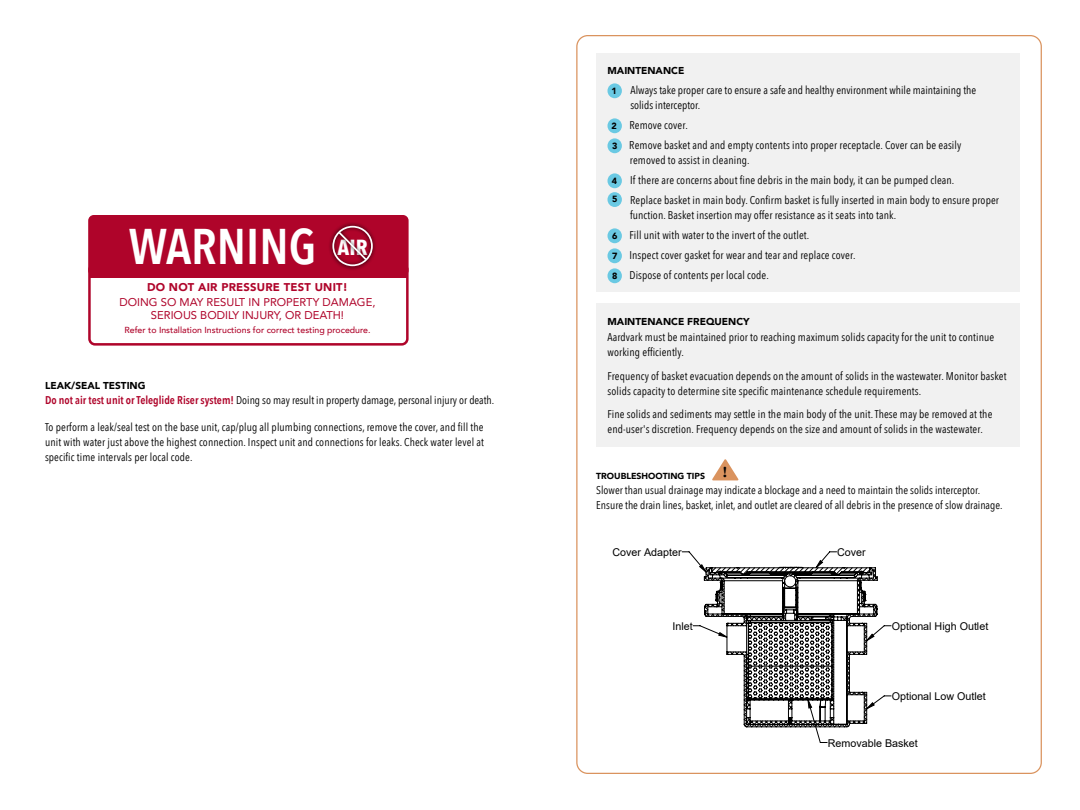
<style>
.page{position:relative;width:1080px;height:810px;background:#fff}
.page>*{position:absolute;margin:0;border:0;box-sizing:border-box;transform-origin:0 0}
.t1{font:600 50px "Avenir Next Condensed";color:#fff}
.t2{font:700 21.75px "Avenir Next Condensed";color:#fff}
.t3{font:700 15.25px "Baskerville";color:#000}
.t4{font:11.25px/15px "Avenir Next Condensed";letter-spacing:.01em;color:#000}
.t5{font:11.25px/13.8px "Avenir";color:#af042a;text-align:center}
.t6{font:900 11.25px "Avenir";letter-spacing:.02em;color:#af042a}
.t7{font:10.75px "Arial";color:#000}
.t8{font:900 10px "Avenir";color:#000}
.t9{font:900 9px "Avenir";color:#000}
.t10{font:500 8.75px "Avenir";color:#af042a}
.t11{font:900 8.75px "Avenir";color:#000}
.t12{font:4.75px "Arial";color:#000}
.s1{font-weight:600;color:#af042a}
</style>
<div class="page">
<div style="left:596px;top:53px;width:423px;height:239px;background:#f1f1f1"></div>
<div style="left:608px;top:83px;width:14px;height:15px;background:#6ac9e3;border-radius:50%"></div>
<div style="left:608px;top:118px;width:14px;height:15px;background:#6ac9e3;border-radius:50%"></div>
<div style="left:608px;top:138px;width:14px;height:15px;background:#6ac9e3;border-radius:50%"></div>
<div style="left:608px;top:173px;width:14px;height:15px;background:#6ac9e3;border-radius:50%"></div>
<div style="left:608px;top:192px;width:14px;height:15px;background:#6ac9e3;border-radius:50%"></div>
<div style="left:608px;top:228px;width:14px;height:15px;background:#6ac9e3;border-radius:50%"></div>
<div style="left:608px;top:248px;width:14px;height:15px;background:#6ac9e3;border-radius:50%"></div>
<div style="left:608px;top:268px;width:14px;height:15px;background:#6ac9e3;border-radius:50%"></div>
<div style="left:596px;top:303px;width:423px;height:143px;background:#f1f1f1"></div>
<svg style="left:712px;top:459px;width:27px;height:21px"></svg>
<div style="left:89px;top:250px;width:319px;height:28px;background:#af042a"></div>
<div style="left:88px;top:215px;width:321px;height:61px;background:#af042a;border-radius:6px"></div>
<div style="left:88px;top:263px;width:321px;height:83px;border:2px solid #af042a;border-radius:6px"></div>
<svg style="left:328px;top:223px;width:49px;height:47px"></svg>
<div style="left:332px;top:226px;width:41px;height:40px;border:2px solid #fff;border-radius:50%"></div>
<svg style="left:337px;top:230px;width:31px;height:32px"></svg>
<svg style="left:605px;top:551px;width:405px;height:222px"></svg>
<svg style="left:699px;top:560px;width:179px;height:167px"></svg>
<h1 class="t1" style="left:129px;top:203px;width:189px">WARNING</h1>
<p class="t6" style="left:147px;top:277px;width:202px">DO NOT AIR PRESSURE TEST UNIT!</p>
<p class="t5" style="left:120px;top:295px;width:257px">DOING SO MAY RESULT IN PROPERTY DAMAGE,<br>SERIOUS BODILY INJURY, OR DEATH!</p>
<p class="t10" style="left:124px;top:323px;width:248px">Refer to Installation Instructions for correct testing procedure.</p>
<h2 class="t2" style="left:337px;top:234px;width:32px">AIR</h2>
<p class="t8" style="left:45px;top:377px;width:102px">LEAK/SEAL TESTING</p>
<p class="t4" style="left:45px;top:392px;width:451px"><span class="s1">Do not air test unit or Teleglide Riser system!</span> Doing so may result in property damage, personal injury or death.</p>
<p class="t4" style="left:45px;top:419px;width:440px;text-align:justify">To perform a leak/seal test on the base unit, cap/plug all plumbing connections, remove the cover, and fill the unit with water just above the highest connection. Inspect unit and connections for leaks. Check water level at specific time intervals per local code.</p>
<p class="t8" style="left:608px;top:62px;width:78px">MAINTENANCE</p>
<p class="t9" style="left:612px;top:83px;width:7px">1</p>
<p class="t4" style="left:630px;top:83px;width:347px">Always take proper care to ensure a safe and healthy environment while maintaining the solids interceptor.</p>
<p class="t9" style="left:612px;top:118px;width:7px">2</p>
<p class="t4" style="left:629px;top:118px;width:60px">Remove cover.</p>
<p class="t9" style="left:612px;top:138px;width:7px">3</p>
<p class="t4" style="left:629px;top:138px;width:334px">Remove basket and and empty contents into proper receptacle. Cover can be easily removed to assist in cleaning.</p>
<p class="t9" style="left:612px;top:173px;width:7px">4</p>
<p class="t4" style="left:630px;top:173px;width:326px">If there are concerns about fine debris in the main body, it can be pumped clean.</p>
<p class="t9" style="left:612px;top:192px;width:7px">5</p>
<p class="t4" style="left:630px;top:193px;width:370px">Replace basket in main body. Confirm basket is fully inserted in main body to ensure proper function. Basket insertion may offer resistance as it seats into tank.</p>
<p class="t9" style="left:612px;top:228px;width:7px">6</p>
<p class="t4" style="left:630px;top:228px;width:181px">Fill unit with water to the invert of the outlet.</p>
<p class="t9" style="left:612px;top:248px;width:7px">7</p>
<p class="t4" style="left:630px;top:248px;width:227px">Inspect cover gasket for wear and tear and replace cover.</p>
<p class="t9" style="left:612px;top:268px;width:7px">8</p>
<p class="t4" style="left:630px;top:268px;width:141px">Dispose of contents per local code.</p>
<p class="t8" style="left:608px;top:312px;width:144px">MAINTENANCE FREQUENCY</p>
<p class="t4" style="left:608px;top:329px;width:388px">Aardvark must be maintained prior to reaching maximum solids capacity for the unit to continue working efficiently.</p>
<p class="t4" style="left:608px;top:368px;width:401px">Frequency of basket evacuation depends on the amount of solids in the wastewater. Monitor basket solids capacity to determine site specific maintenance schedule requirements.</p>
<p class="t4" style="left:608px;top:406px;width:386px">Fine solids and sediments may settle in the main body of the unit. These may be removed at the end-user's discretion. Frequency depends on the size and amount of solids in the wastewater.</p>
<p class="t11" style="left:596px;top:469px;width:110px">TROUBLESHOOTING TIPS</p>
<p class="t4" style="left:596px;top:482px;width:408px">Slower than usual drainage may indicate a blockage and a need to maintain the solids interceptor.<br>Ensure the drain lines, basket, inlet, and outlet are cleared of all debris in the presence of slow drainage.</p>
<p class="t12" style="left:662px;top:387px;width:5px">K</p>
<p class="t12" style="left:917px;top:387px;width:5px">K</p>
<h3 class="t3" style="left:723px;top:461px;width:7px">!</h3>
<p class="t7" style="left:613px;top:545px;width:71px">Cover Adapter</p>
<p class="t7" style="left:837px;top:545px;width:30px">Cover</p>
<p class="t7" style="left:672px;top:619px;width:22px">Inlet</p>
<p class="t7" style="left:892px;top:619px;width:98px">Optional High Outlet</p>
<p class="t7" style="left:892px;top:689px;width:96px">Optional Low Outlet</p>
<p class="t7" style="left:828px;top:735px;width:92px">Removable Basket</p>
</div>
